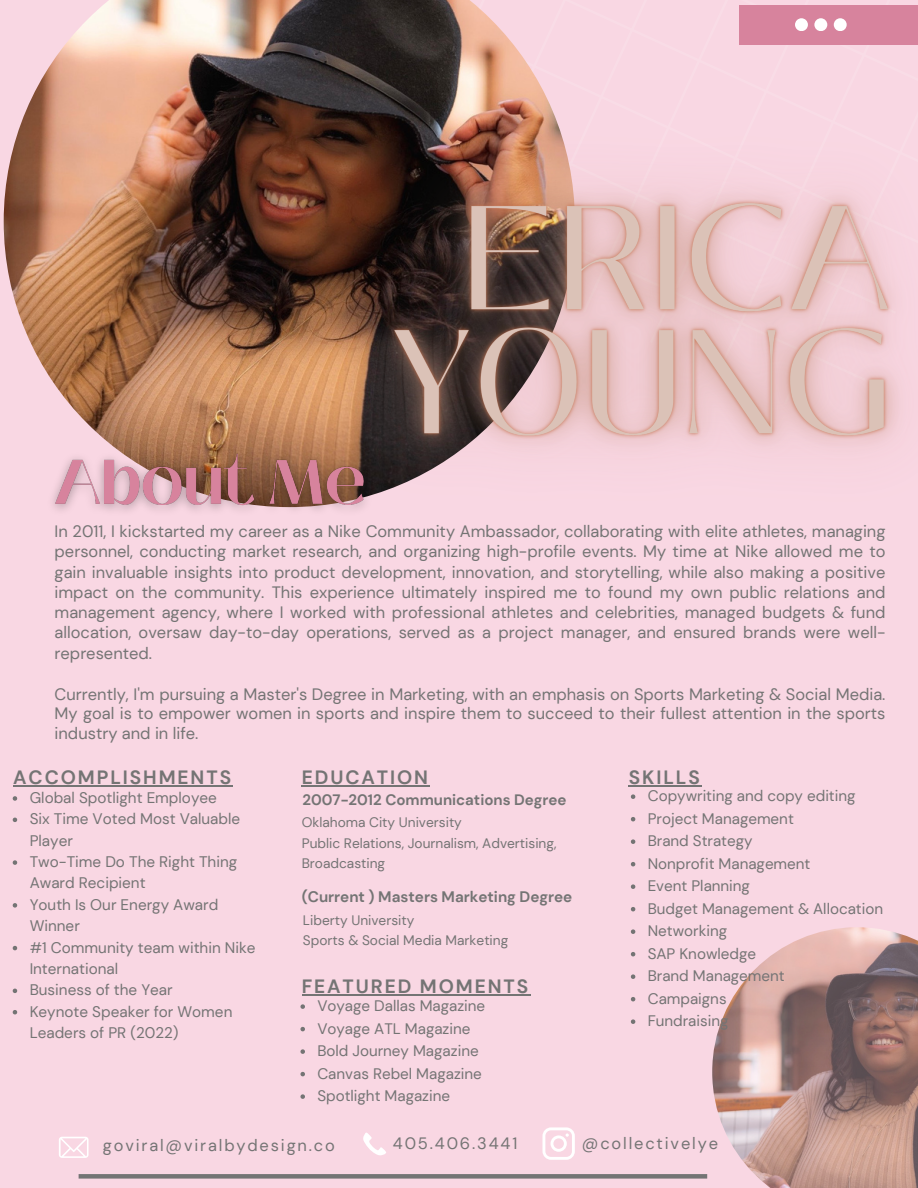
<style>
.page{position:relative;width:918px;height:1188px;background:#f9d7e3}
.page>*{position:absolute;margin:0;border:0;box-sizing:border-box;transform-origin:0 0}
.t1{font:700 19.2px "DM Sans";letter-spacing:.1em;color:#747474}
.t2{font:16.5px/20.2px "DM Sans";color:#747474;text-align:justify}
.t3{font:16.5px "DM Sans";letter-spacing:.115em;color:#747474}
.t4{font:15.3px/21.3px "DM Sans";color:#747474}
.t5{font:15.15px "DM Sans";color:#747474}
.t6{font:700 15.15px "DM Sans";color:#747474}
.t7{font:13.65px/20.2px "DM Sans";color:#747474}
</style>
<div class="page">
<img style="left:4px;top:0;width:421px;height:436px">
<div style="left:79px;top:1174px;width:628px;height:5px;background:#747474"></div>
<img style="left:254px;top:15px;width:646px;height:477px">
<svg style="left:425px;top:0;width:493px;height:50px"></svg>
<svg style="left:59px;top:1137px;width:29px;height:21px"></svg>
<svg style="left:363px;top:1133px;width:23px;height:22px"></svg>
<svg style="left:542px;top:1127px;width:33px;height:33px"></svg>
<img style="left:712px;top:927px;width:206px;height:261px">
<img style="left:53px;top:436px;width:328px;height:75px">
<hr style="left:302px;top:785px;width:128px;height:1px;background:#747474">
<hr style="left:629px;top:785px;width:73px;height:1px;background:#747474">
<svg style="left:631px;top:794px;width:4px;height:5px"></svg>
<svg style="left:631px;top:817px;width:4px;height:4px"></svg>
<svg style="left:631px;top:839px;width:4px;height:5px"></svg>
<svg style="left:631px;top:862px;width:4px;height:4px"></svg>
<svg style="left:631px;top:884px;width:4px;height:5px"></svg>
<svg style="left:631px;top:907px;width:4px;height:4px"></svg>
<svg style="left:631px;top:929px;width:4px;height:5px"></svg>
<svg style="left:631px;top:952px;width:4px;height:4px"></svg>
<svg style="left:631px;top:974px;width:4px;height:5px"></svg>
<svg style="left:631px;top:997px;width:4px;height:4px"></svg>
<svg style="left:631px;top:1019px;width:4px;height:5px"></svg>
<hr style="left:13px;top:785px;width:220px;height:1px;background:#747474">
<svg style="left:13px;top:796px;width:4px;height:5px"></svg>
<svg style="left:13px;top:818px;width:4px;height:4px"></svg>
<svg style="left:13px;top:860px;width:4px;height:5px"></svg>
<svg style="left:13px;top:903px;width:4px;height:5px"></svg>
<svg style="left:13px;top:946px;width:4px;height:4px"></svg>
<svg style="left:13px;top:989px;width:4px;height:4px"></svg>
<svg style="left:13px;top:1010px;width:4px;height:4px"></svg>
<hr style="left:302px;top:994px;width:228px;height:1px;background:#747474">
<svg style="left:300px;top:1004px;width:5px;height:5px"></svg>
<svg style="left:300px;top:1027px;width:5px;height:4px"></svg>
<svg style="left:300px;top:1049px;width:5px;height:5px"></svg>
<svg style="left:300px;top:1072px;width:5px;height:4px"></svg>
<svg style="left:300px;top:1094px;width:5px;height:5px"></svg>
<p class="t2" style="left:55px;top:521px;width:832px">In 2011, I kickstarted my career as a Nike Community Ambassador, collaborating with elite athletes, managing personnel, conducting market research, and organizing high-profile events. My time at Nike allowed me to gain invaluable insights into product development, innovation, and storytelling, while also making a positive impact on the community. This experience ultimately inspired me to found my own public relations and management agency, where I worked with professional athletes and celebrities, managed budgets &amp; fund allocation, oversaw day-to-day operations, served as a project manager, and ensured brands were well&shy;represented.</p>
<h5 class="t2" style="left:55px;top:685px;width:832px;line-height:19.2px">Currently, I'm pursuing a Master's Degree in Marketing, with an emphasis on Sports Marketing &amp; Social Media.<br>My goal is to empower women in sports and inspire them to succeed to their fullest attention in the sports industry and in life.</h5>
<p class="t1" style="left:13px;top:765px;width:219px">ACCOMPLISHMENTS</p>
<p class="t4" style="left:30px;top:787px;width:189px">Global Spotlight Employee</p>
<p class="t4" style="left:30px;top:808px;width:212px">Six Time Voted Most Valuable<br>Player</p>
<p class="t4" style="left:30px;top:851px;width:209px">Two-Time Do The Right Thing<br>Award Recipient</p>
<p class="t4" style="left:30px;top:894px;width:190px">Youth Is Our Energy Award<br>Winner</p>
<h4 class="t4" style="left:30px;top:937px;width:227px">#1 Community team within Nike<br>International</h4>
<p class="t4" style="left:30px;top:979px;width:145px">Business of the Year</p>
<p class="t4" style="left:30px;top:1001px;width:204px">Keynote Speaker for Women<br>Leaders of PR (2022)</p>
<h3 class="t1" style="left:302px;top:765px;width:128px">EDUCATION</h3>
<h3 class="t6" style="left:303px;top:790px;width:265px">2007-2012 Communications Degree</h3>
<h3 class="t7" style="left:302px;top:813px;width:162px">Oklahoma City University</h3>
<p class="t7" style="left:302px;top:833px;width:256px">Public Relations, Journalism, Advertising,<br>Broadcasting</p>
<p class="t6" style="left:302px;top:887px;width:272px">(Current ) Masters Marketing Degree</p>
<p class="t7" style="left:303px;top:910px;width:113px">Liberty University</p>
<p class="t7" style="left:303px;top:930px;width:207px">Sports &amp; Social Media Marketing</p>
<p class="t1" style="left:302px;top:974px;width:228px">FEATURED MOMENTS</p>
<h3 class="t5" style="left:317px;top:996px;width:169px">Voyage Dallas Magazine</h3>
<p class="t5" style="left:317px;top:1019px;width:155px">Voyage ATL Magazine</p>
<p class="t5" style="left:317px;top:1041px;width:163px">Bold Journey Magazine</p>
<p class="t5" style="left:317px;top:1064px;width:166px">Canvas Rebel Magazine</p>
<p class="t5" style="left:317px;top:1086px;width:134px">Spotlight Magazine</p>
<p class="t1" style="left:629px;top:765px;width:73px">SKILLS</p>
<p class="t5" style="left:648px;top:786px;width:209px">Copywriting and copy editing</p>
<p class="t5" style="left:648px;top:809px;width:148px">Project Management</p>
<p class="t5" style="left:648px;top:831px;width:106px">Brand Strategy</p>
<p class="t5" style="left:648px;top:854px;width:164px">Nonprofit Management</p>
<p class="t5" style="left:648px;top:876px;width:104px">Event Planning</p>
<p class="t5" style="left:648px;top:899px;width:237px">Budget Management &amp; Allocation</p>
<p class="t5" style="left:648px;top:921px;width:81px">Networking</p>
<p class="t5" style="left:648px;top:944px;width:110px">SAP Knowledge</p>
<p class="t5" style="left:648px;top:966px;width:139px">Brand Management</p>
<p class="t5" style="left:648px;top:989px;width:80px">Campaigns</p>
<p class="t5" style="left:648px;top:1011px;width:82px">Fundraising</p>
<p class="t3" style="left:103px;top:1135px;width:233px">goviral@viralbydesign.co</p>
<h5 class="t3" style="left:393px;top:1132px;width:126px">405.406.3441</h5>
<p class="t3" style="left:582px;top:1132px;width:138px">@collectivelye</p>
</div>
